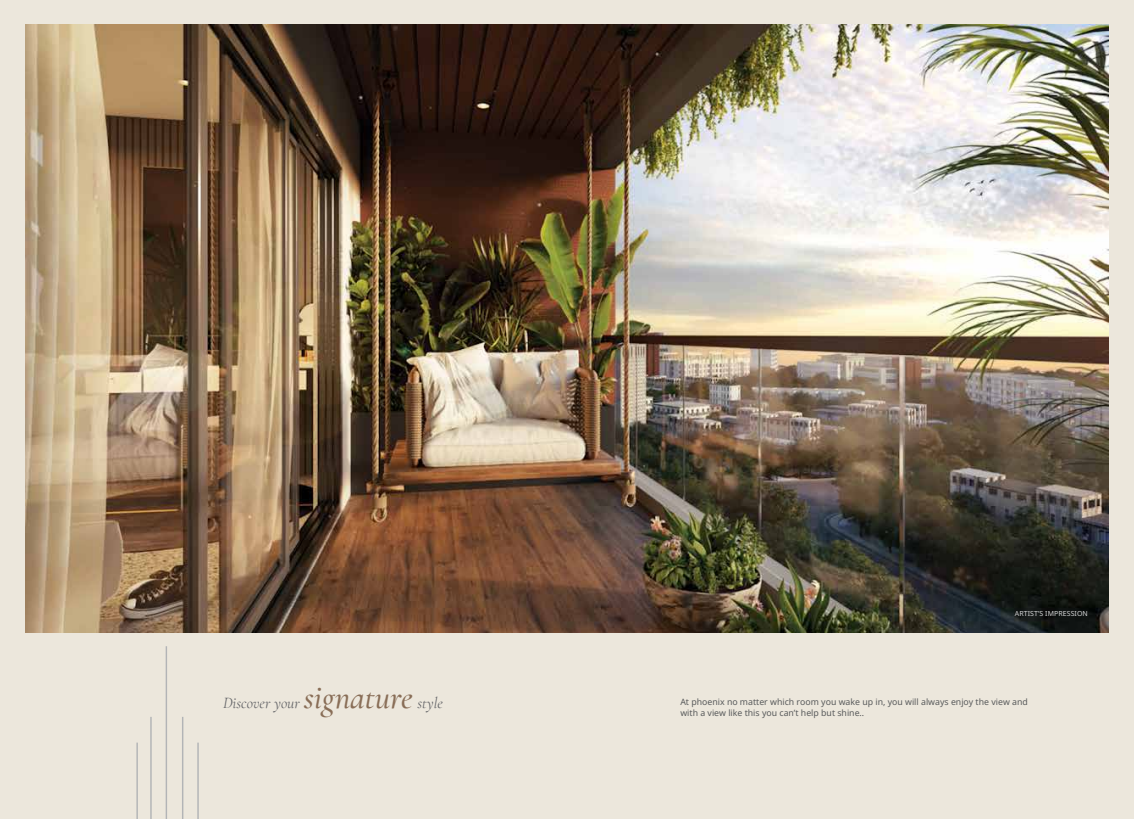
<style>
.page{position:relative;width:1134px;height:819px;background:#ece7dc}
.page>*{position:absolute;margin:0;border:0;box-sizing:border-box;transform-origin:0 0}
.t1{font:italic 15.75px "Cormorant Garamond";color:#636467}
.t2{font:8.75px/10.5px "Noto Sans";color:#585a5b}
.t3{font:7px "Noto Sans";letter-spacing:.01em;color:#d2d3d4}
.s1{font-weight:500;font-size:33.25px;color:#896e57}
</style>
<div class="page">
<img style="left:25px;top:25px;width:1084px;height:608px">
<hr style="left:166px;top:646px;width:1px;height:173px;background:#b2b4b6">
<hr style="left:182px;top:717px;width:1px;height:102px;background:#b2b4b6">
<hr style="left:150px;top:717px;width:2px;height:102px;background:#b2b4b6">
<hr style="left:197px;top:743px;width:2px;height:76px;background:#b2b4b6">
<hr style="left:136px;top:743px;width:2px;height:76px;background:#b2b4b6">
<h1 class="t1" style="left:223px;top:694px;width:221px">Discover your <span class="s1">signature</span> style</h1>
<p class="t3" style="left:1015px;top:608px;width:74px">ARTIST’S IMPRESSION</p>
<p class="t2" style="left:680px;top:697px;width:349px">At phoenix no matter which room you wake up in, you will always enjoy the view and with a view like this you can’t help but shine..</p>
</div>
